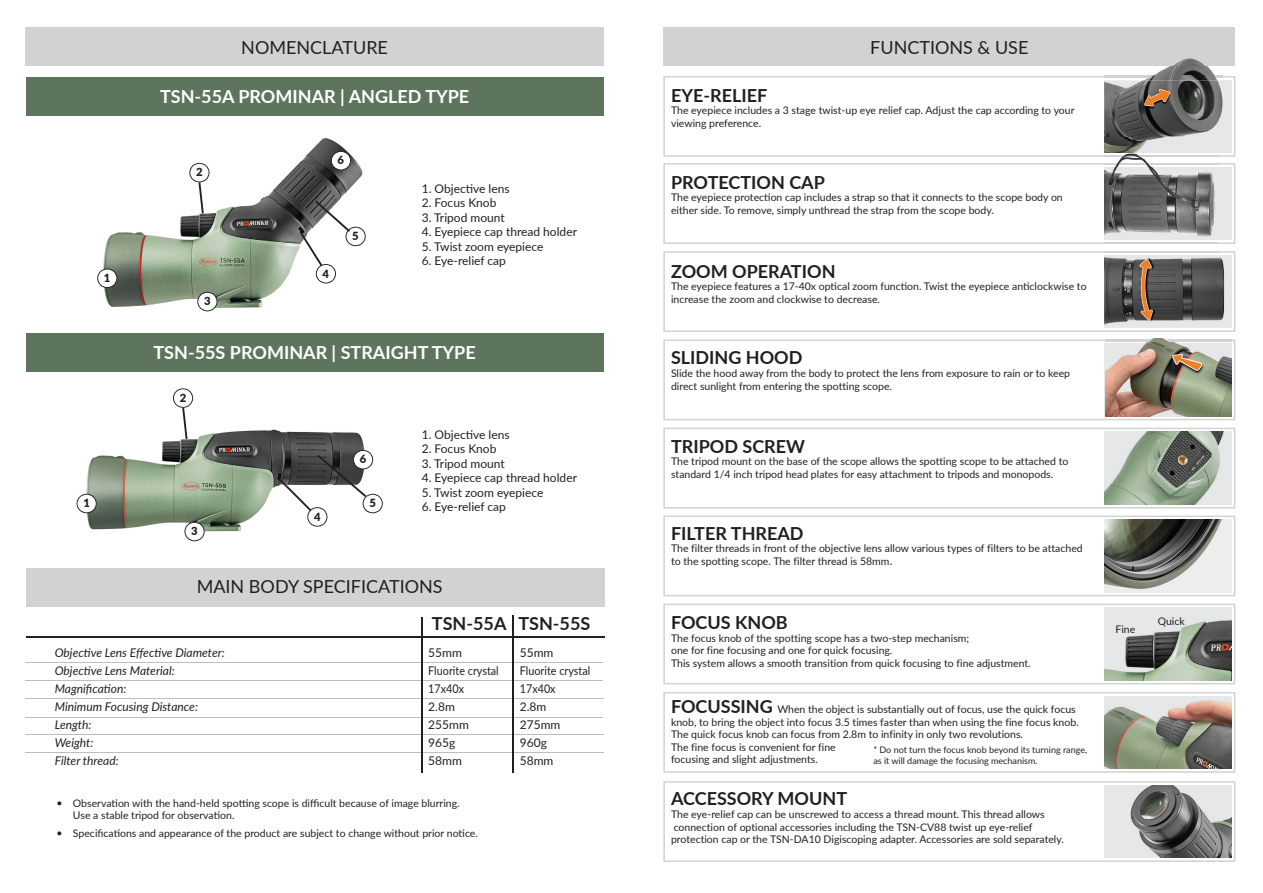
<style>
.page{position:relative;width:1263px;height:893px;background:#fff}
.page>*{position:absolute;margin:0;border:0;box-sizing:border-box;transform-origin:0 0}
.t1{font:700 18px "Lato";color:#231f20}
.t2{font:700 18px "Lato";color:#fff}
.t3{font:18px "Lato";color:#231f20}
.t4{font:12px "Lato";color:#231f20}
.t5{font:italic 12px "Lato";color:#231f20}
.t6{font:12px "Lato";color:#231f20;scale:.9 1}
.t7{font:900 11.25px "Lato";color:#231f20}
.t8{font:10.5px/12.6px "Lato";color:#231f20}
.t9{font:9px/10.8px "Lato";color:#231f20}
.s1{font-family:"Times New Roman";font-size:13.5px}
.s2{font-weight:700;font-size:18px}
</style>
<div class="page">
<div style="left:26px;top:28px;width:578px;height:38px;background:#d1d2d4"></div>
<img style="left:103px;top:138px;width:260px;height:174px">
<img style="left:76px;top:397px;width:289px;height:145px">
<div style="left:26px;top:77px;width:578px;height:39px;background:#5d745d"></div>
<svg style="left:97px;top:268px;width:20px;height:20px"></svg>
<svg style="left:197px;top:292px;width:20px;height:19px"></svg>
<svg style="left:331px;top:151px;width:20px;height:19px"></svg>
<svg style="left:189px;top:163px;width:20px;height:50px"></svg>
<svg style="left:184px;top:522px;width:21px;height:19px"></svg>
<div style="left:26px;top:569px;width:579px;height:38px;background:#d1d2d4"></div>
<hr style="left:26px;top:662px;width:577px;height:1px;background:#bcbdc0">
<hr style="left:26px;top:636px;width:579px;height:2px;background:#231f20">
<hr style="left:26px;top:680px;width:577px;height:1px;background:#bcbdc0">
<hr style="left:26px;top:698px;width:578px;height:1px;background:#bcbdc0">
<hr style="left:26px;top:717px;width:577px;height:1px;background:#bcbdc0">
<hr style="left:26px;top:734px;width:578px;height:1px;background:#bcbdc0">
<div style="left:663px;top:28px;width:572px;height:38px;background:#d1d2d4"></div>
<svg style="left:300px;top:201px;width:66px;height:82px"></svg>
<svg style="left:77px;top:494px;width:20px;height:19px"></svg>
<svg style="left:173px;top:388px;width:20px;height:51px"></svg>
<svg style="left:278px;top:450px;width:105px;height:77px"></svg>
<svg style="left:663px;top:76px;width:572px;height:81px"></svg>
<svg style="left:663px;top:163px;width:572px;height:81px"></svg>
<svg style="left:663px;top:251px;width:572px;height:81px"></svg>
<svg style="left:663px;top:340px;width:572px;height:80px"></svg>
<svg style="left:663px;top:428px;width:572px;height:80px"></svg>
<svg style="left:663px;top:516px;width:572px;height:80px"></svg>
<svg style="left:663px;top:604px;width:572px;height:80px"></svg>
<svg style="left:663px;top:692px;width:572px;height:81px"></svg>
<svg style="left:663px;top:781px;width:572px;height:81px"></svg>
<div style="left:1104px;top:81px;width:127px;height:72px;background:#e6e7e9"></div>
<div style="left:1104px;top:167px;width:127px;height:73px;background:#e6e7e9"></div>
<div style="left:1104px;top:255px;width:127px;height:73px;background:#e6e7e9"></div>
<div style="left:1104px;top:696px;width:127px;height:72px;background:#e6e7e9"></div>
<div style="left:1104px;top:785px;width:127px;height:73px;background:#e6e7e9"></div>
<img style="left:1104px;top:59px;width:118px;height:79px">
<img style="left:1104px;top:76px;width:118px;height:1px">
<img style="left:1104px;top:138px;width:113px;height:104px">
<img style="left:1104px;top:155px;width:113px;height:2px">
<img style="left:1104px;top:163px;width:113px;height:2px">
<img style="left:1104px;top:242px;width:113px;height:2px">
<img style="left:1104px;top:251px;width:113px;height:3px">
<img style="left:1104px;top:257px;width:120px;height:68px">
<img style="left:1106px;top:338px;width:125px;height:6px">
<img style="left:1106px;top:340px;width:125px;height:1px">
<img style="left:1106px;top:344px;width:125px;height:72px">
<img style="left:1104px;top:432px;width:127px;height:72px">
<img style="left:1104px;top:520px;width:127px;height:72px">
<img style="left:1104px;top:608px;width:127px;height:72px">
<img style="left:1104px;top:700px;width:127px;height:68px">
<img style="left:1130px;top:785px;width:101px;height:73px">
<hr style="left:26px;top:752px;width:578px;height:1px;background:#bcbdc0">
<div style="left:26px;top:333px;width:578px;height:39px;background:#5d745d"></div>
<hr style="left:422px;top:618px;width:1px;height:155px;background:#231f20">
<hr style="left:512px;top:616px;width:2px;height:157px;background:#231f20">
<h1 class="t3" style="left:241px;top:35px;width:148px">NOMENCLATURE</h1>
<h1 class="t2" style="left:160px;top:83px;width:311px">TSN-55A PROMINAR | ANGLED TYPE</h1>
<p class="t7" style="left:104px;top:269px;width:8px">1</p>
<p class="t7" style="left:83px;top:495px;width:8px">1</p>
<p class="t7" style="left:196px;top:164px;width:8px">2</p>
<p class="t7" style="left:204px;top:293px;width:8px">3</p>
<p class="t7" style="left:338px;top:152px;width:8px">6</p>
<p class="t7" style="left:323px;top:265px;width:8px">4</p>
<p class="t7" style="left:352px;top:228px;width:8px">5</p>
<p class="t4" style="left:422px;top:180px;width:89px">1. Objective lens</p>
<p class="t4" style="left:422px;top:194px;width:76px">2. Focus Knob</p>
<p class="t4" style="left:422px;top:209px;width:85px">3. Tripod mount</p>
<p class="t4" style="left:422px;top:223px;width:157px">4. Eyepiece cap thread holder</p>
<p class="t4" style="left:422px;top:238px;width:123px">5. Twist zoom eyepiece</p>
<p class="t4" style="left:422px;top:252px;width:86px">6. Eye-relief cap</p>
<h1 class="t2" style="left:154px;top:339px;width:324px">TSN-55S PROMINAR | STRAIGHT TYPE</h1>
<p class="t7" style="left:180px;top:389px;width:8px">2</p>
<p class="t7" style="left:191px;top:523px;width:8px">3</p>
<p class="t7" style="left:314px;top:508px;width:8px">4</p>
<p class="t7" style="left:360px;top:451px;width:8px">6</p>
<p class="t7" style="left:369px;top:495px;width:8px">5</p>
<p class="t4" style="left:422px;top:426px;width:89px">1. Objective lens</p>
<p class="t4" style="left:422px;top:440px;width:76px">2. Focus Knob</p>
<p class="t4" style="left:422px;top:455px;width:85px">3. Tripod mount</p>
<p class="t4" style="left:422px;top:469px;width:157px">4. Eyepiece cap thread holder</p>
<p class="t4" style="left:422px;top:484px;width:123px">5. Twist zoom eyepiece</p>
<p class="t4" style="left:422px;top:498px;width:86px">6. Eye-relief cap</p>
<h1 class="t3" style="left:197px;top:573px;width:247px">MAIN BODY SPECIFICATIONS</h1>
<h1 class="t1" style="left:432px;top:610px;width:76px">TSN-55A</h1>
<h1 class="t1" style="left:518px;top:610px;width:73px">TSN-55S</h1>
<p class="t5" style="left:55px;top:644px;width:172px">Objective Lens Effective Diameter:</p>
<p class="t4" style="left:428px;top:644px;width:35px">55mm</p>
<p class="t4" style="left:520px;top:644px;width:35px">55mm</p>
<p class="t5" style="left:55px;top:662px;width:121px">Objective Lens Material:</p>
<p class="t6" style="left:428px;top:662px;width:80px">Fluorite crystal</p>
<p class="t6" style="left:520px;top:662px;width:80px">Fluorite crystal</p>
<p class="t5" style="left:55px;top:680px;width:73px">Magnification:</p>
<p class="t6" style="left:428px;top:680px;width:41px">17x40x</p>
<p class="t6" style="left:520px;top:680px;width:41px">17x40x</p>
<p class="t5" style="left:55px;top:698px;width:145px">Minimum Focusing Distance:</p>
<p class="t4" style="left:428px;top:698px;width:28px">2.8m</p>
<p class="t4" style="left:520px;top:698px;width:28px">2.8m</p>
<p class="t5" style="left:55px;top:716px;width:38px">Length:</p>
<p class="t4" style="left:428px;top:716px;width:42px">255mm</p>
<p class="t4" style="left:520px;top:716px;width:42px">275mm</p>
<p class="t5" style="left:55px;top:734px;width:40px">Weight:</p>
<p class="t4" style="left:428px;top:734px;width:29px">965g</p>
<p class="t4" style="left:520px;top:734px;width:29px">960g</p>
<p class="t5" style="left:55px;top:752px;width:65px">Filter thread:</p>
<p class="t4" style="left:428px;top:752px;width:35px">58mm</p>
<p class="t4" style="left:520px;top:752px;width:35px">58mm</p>
<p class="t8" style="left:73px;top:796px;width:388px">Observation with the hand-held spotting scope is difficult because of image blurring.<br>Use a stable tripod for observation.</p>
<p class="t8" style="left:73px;top:827px;width:406px">Specifications and appearance of the product are subject to change without prior notice.</p>
<h1 class="t3" style="left:870px;top:35px;width:160px">FUNCTIONS &amp; USE</h1>
<h1 class="t1" style="left:671px;top:82px;width:98px">EYE-RELIEF</h1>
<p class="t8" style="left:671px;top:104px;width:405px">The eyepiece includes a 3 stage twist-up eye relief cap. Adjust the cap according to your viewing preference.</p>
<h1 class="t1" style="left:671px;top:169px;width:155px">PROTECTION CAP</h1>
<p class="t8" style="left:671px;top:191px;width:393px">The eyepiece protection cap includes a strap so that it connects to the scope body on either side. To remove, simply unthread the strap from the scope body.</p>
<h1 class="t1" style="left:671px;top:258px;width:166px">ZOOM OPERATION</h1>
<p class="t8" style="left:671px;top:280px;width:417px">The eyepiece features a 17-40x optical zoom function. Twist the eyepiece anticlockwise to increase the zoom and clockwise to decrease.</p>
<h1 class="t1" style="left:671px;top:345px;width:133px">SLIDING HOOD</h1>
<p class="t8" style="left:671px;top:366px;width:401px">Slide the hood away from the body to protect the lens from exposure to rain or to keep direct sunlight from entering the spotting scope.</p>
<h1 class="t1" style="left:671px;top:433px;width:136px">TRIPOD SCREW</h1>
<p class="t8" style="left:671px;top:455px;width:399px">The tripod mount on the base of the scope allows the spotting scope to be attached to standard 1/4 inch tripod head plates for easy attachment to tripods and monopods.</p>
<h1 class="t1" style="left:671px;top:520px;width:134px">FILTER THREAD</h1>
<p class="t8" style="left:671px;top:542px;width:413px">The filter threads in front of the objective lens allow various types of filters to be attached to the spotting scope. The filter thread is 58mm<span class="s1">.</span></p>
<h1 class="t1" style="left:671px;top:609px;width:118px">FOCUS KNOB</h1>
<p class="t8" style="left:671px;top:631px;width:361px">The focus knob of the spotting scope has a two-step mechanism;<br>one for fine focusing and one for quick focusing.<br>This system allows a smooth transition from quick focusing to fine adjustment.</p>
<p class="t8" style="left:671px;top:702px;width:409px"><span class="s2">FOCUSSING</span> When the object is substantially out of focus, use the quick focus knob, to bring the object into focus 3.5 times faster than when using the fine focus knob.<br>The quick focus knob can focus from 2.8m to infinity in only two revolutions.<br>The fine focus is convenient for fine<br>focusing and slight adjustments.</p>
<h1 class="t1" style="left:671px;top:786px;width:178px">ACCESSORY MOUNT</h1>
<p class="t8" style="left:671px;top:807px;width:394px">The eye-relief cap can be unscrewed to access a thread mount. This thread allows connection of optional accessories including the TSN-CV88 twist up eye-relief protection cap or the TSN-DA10 Digiscoping adapter. Accessories are sold separately.</p>
<p class="t9" style="left:873px;top:744px;width:215px">* Do not turn the focus knob beyond its turning range, as it will damage the focusing mechanism.</p>
<p class="t8" style="left:1115px;top:623px;width:21px">Fine</p>
<p class="t8" style="left:1158px;top:614px;width:29px">Quick</p>
</div>
